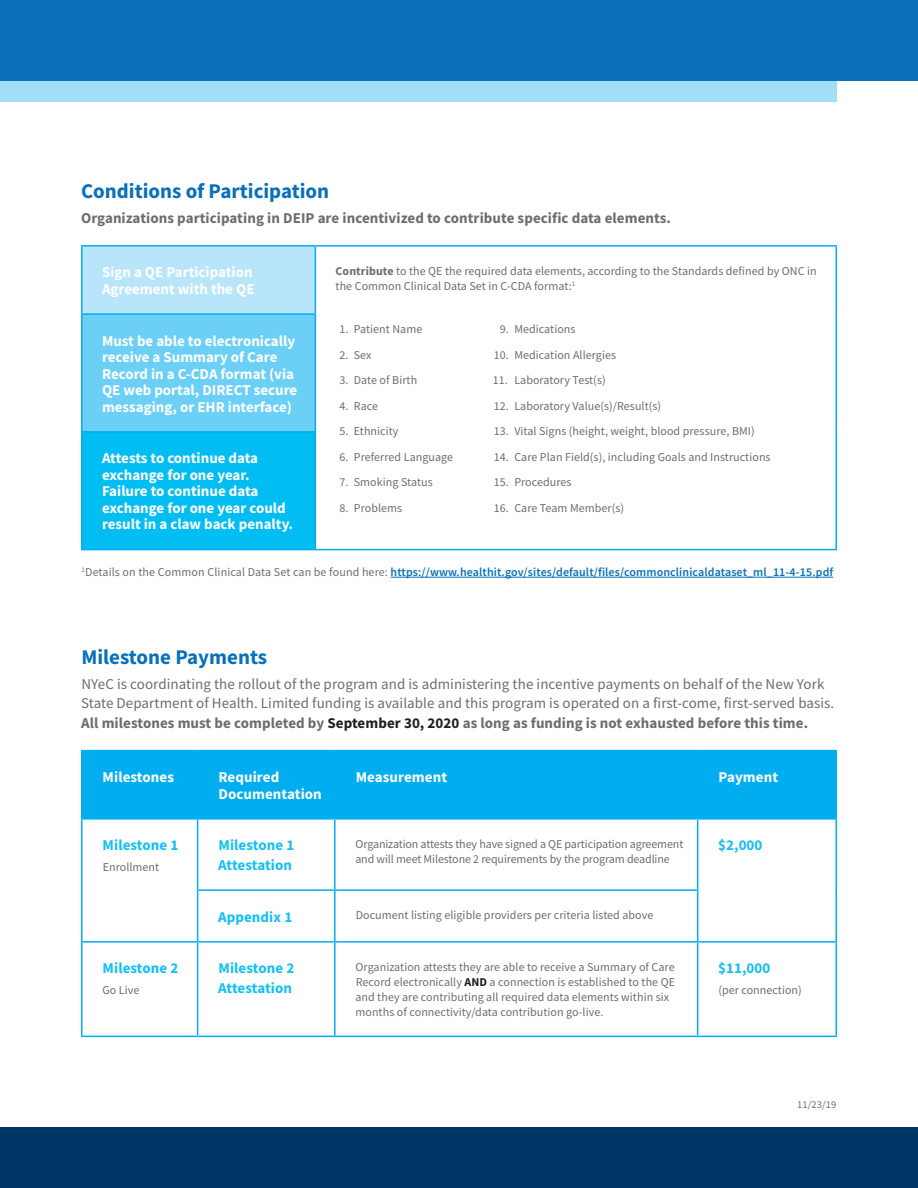
<style>
.page{position:relative;width:918px;height:1188px;background:#fff}
.page>*{position:absolute;margin:0;border:0;box-sizing:border-box;transform-origin:0 0}
.t1{font:700 21px "Source Sans Pro";color:#0970b9}
.t2{font:700 15px/16.5px "Source Sans Pro";color:#fff}
.t3{font:15px/19.5px "Source Sans Pro";letter-spacing:.005em;color:#6c6d70}
.t4{font:700 15px/19.5px "Source Sans Pro";letter-spacing:.005em;color:#15c0f2}
.t5{font:700 15px "Source Sans Pro";letter-spacing:.005em;color:#6c6d70}
.t6{font:12px/15px "Source Sans Pro";letter-spacing:.005em;color:#6c6d70}
.t7{font:600 12px "Source Sans Pro";letter-spacing:.01em;color:#0970b9}
.t8{font:10.5px "Source Sans Pro";color:#6c6d70}
.s1{font-weight:700}
.s2{font-weight:400;color:#6c6d70}
.s3{font-weight:700;color:#231f20}
</style>
<div class="page">
<div style="left:0;top:81px;width:837px;height:20px;background:#a2def8"></div>
<div style="left:0;top:0;width:918px;height:81px;background:#0970b9"></div>
<hr style="left:391px;top:577px;width:442px;height:1px;background:#0970b9">
<div style="left:82px;top:246px;width:233px;height:68px;background:#b9e5fa"></div>
<div style="left:82px;top:314px;width:233px;height:118px;background:#6bcff6"></div>
<div style="left:82px;top:432px;width:233px;height:118px;background:#01bdf2"></div>
<hr style="left:81px;top:245px;width:234px;height:2px;background:#00aeef">
<hr style="left:81px;top:247px;width:1px;height:66px;background:#00aeef">
<hr style="left:315px;top:245px;width:522px;height:2px;background:#00aeef">
<hr style="left:315px;top:247px;width:1px;height:66px;background:#00aeef">
<hr style="left:836px;top:247px;width:1px;height:67px;background:#00aeef">
<hr style="left:81px;top:313px;width:235px;height:2px;background:#00aeef">
<hr style="left:81px;top:315px;width:1px;height:116px;background:#00aeef">
<hr style="left:315px;top:315px;width:1px;height:116px;background:#00aeef">
<hr style="left:836px;top:314px;width:1px;height:118px;background:#00aeef">
<hr style="left:81px;top:431px;width:235px;height:2px;background:#00aeef">
<hr style="left:81px;top:433px;width:1px;height:116px;background:#00aeef">
<hr style="left:315px;top:433px;width:1px;height:116px;background:#00aeef">
<hr style="left:836px;top:432px;width:1px;height:117px;background:#00aeef">
<hr style="left:81px;top:549px;width:234px;height:1px;background:#00aeef">
<hr style="left:315px;top:549px;width:522px;height:1px;background:#00aeef">
<div style="left:82px;top:751px;width:753px;height:67px;background:#00aeef"></div>
<svg style="left:82px;top:820px;width:753px;height:216px"></svg>
<hr style="left:81px;top:750px;width:117px;height:1px;background:#00aeef">
<hr style="left:81px;top:751px;width:1px;height:67px;background:#00aeef">
<hr style="left:198px;top:750px;width:137px;height:1px;background:#00aeef">
<hr style="left:197px;top:751px;width:1px;height:67px;background:#00aeef">
<hr style="left:335px;top:750px;width:363px;height:1px;background:#00aeef">
<hr style="left:334px;top:751px;width:2px;height:67px;background:#00aeef">
<hr style="left:698px;top:750px;width:139px;height:1px;background:#00aeef">
<hr style="left:697px;top:751px;width:1px;height:67px;background:#00aeef">
<hr style="left:835px;top:751px;width:2px;height:67px;background:#00aeef">
<hr style="left:81px;top:818px;width:117px;height:2px;background:#00aeef">
<hr style="left:81px;top:820px;width:1px;height:70px;background:#00aeef">
<hr style="left:198px;top:818px;width:137px;height:2px;background:#00aeef">
<hr style="left:197px;top:820px;width:1px;height:69px;background:#00aeef">
<hr style="left:335px;top:818px;width:363px;height:2px;background:#00aeef">
<hr style="left:334px;top:820px;width:2px;height:69px;background:#00aeef">
<hr style="left:698px;top:818px;width:139px;height:2px;background:#00aeef">
<hr style="left:697px;top:820px;width:1px;height:69px;background:#00aeef">
<hr style="left:835px;top:820px;width:2px;height:70px;background:#00aeef">
<hr style="left:81px;top:890px;width:1px;height:51px;background:#00aeef">
<hr style="left:197px;top:889px;width:138px;height:2px;background:#00aeef">
<hr style="left:197px;top:891px;width:1px;height:50px;background:#00aeef">
<hr style="left:335px;top:889px;width:363px;height:2px;background:#00aeef">
<hr style="left:334px;top:891px;width:2px;height:50px;background:#00aeef">
<hr style="left:697px;top:891px;width:1px;height:50px;background:#00aeef">
<hr style="left:835px;top:890px;width:2px;height:51px;background:#00aeef">
<hr style="left:81px;top:941px;width:117px;height:2px;background:#00aeef">
<hr style="left:81px;top:943px;width:1px;height:93px;background:#00aeef">
<hr style="left:198px;top:941px;width:137px;height:2px;background:#00aeef">
<hr style="left:197px;top:943px;width:1px;height:93px;background:#00aeef">
<hr style="left:335px;top:941px;width:363px;height:2px;background:#00aeef">
<hr style="left:334px;top:943px;width:2px;height:93px;background:#00aeef">
<hr style="left:698px;top:941px;width:139px;height:2px;background:#00aeef">
<hr style="left:697px;top:943px;width:1px;height:93px;background:#00aeef">
<hr style="left:835px;top:943px;width:2px;height:93px;background:#00aeef">
<hr style="left:81px;top:1036px;width:117px;height:1px;background:#00aeef">
<hr style="left:198px;top:1036px;width:137px;height:1px;background:#00aeef">
<hr style="left:335px;top:1036px;width:363px;height:1px;background:#00aeef">
<hr style="left:698px;top:1036px;width:139px;height:1px;background:#00aeef">
<div style="left:0;top:1127px;width:918px;height:61px;background:#003667"></div>
<h1 class="t1" style="left:81px;top:177px;width:250px">Conditions of Participation</h1>
<p class="t5" style="left:81px;top:208px;width:592px">Organizations participating in DEIP are incentivized to contribute specific data elements.</p>
<p class="t2" style="left:102px;top:264px;width:154px">Sign a QE Participation<br>Agreement with the QE</p>
<p class="t6" style="left:336px;top:264px;width:483px"><span class="s1">Contribute</span> to the QE the required data elements, according to the Standards defined by ONC in the Common Clinical Data Set in C-CDA format:<sup>1</sup></p>
<p class="t2" style="left:102px;top:332px;width:197px">Must be able to electronically receive a Summary of Care<br>Record in a C-CDA format (via<br>QE web portal, DIRECT secure messaging, or EHR interface)</p>
<p class="t2" style="left:102px;top:450px;width:193px">Attests to continue data exchange for one year.<br>Failure to continue data exchange for one year could result in a claw back penalty.</p>
<p class="t6" style="left:500px;top:321px;width:77px">9. Medications</p>
<p class="t6" style="left:494px;top:347px;width:124px">10. Medication Allergies</p>
<p class="t6" style="left:493px;top:372px;width:114px">11. Laboratory Test(s)</p>
<p class="t6" style="left:494px;top:398px;width:169px">12. Laboratory Value(s)/Result(s)</p>
<p class="t6" style="left:494px;top:423px;width:262px">13. Vital Signs (height, weight, blood pressure, BMI)</p>
<p class="t6" style="left:494px;top:449px;width:278px">14. Care Plan Field(s), including Goals and Instructions</p>
<p class="t6" style="left:494px;top:474px;width:79px">15. Procedures</p>
<p class="t6" style="left:494px;top:500px;width:132px">16. Care Team Member(s)</p>
<p class="t6" style="left:339px;top:321px;width:84px">1. Patient Name</p>
<p class="t6" style="left:339px;top:347px;width:34px">2. Sex</p>
<p class="t6" style="left:339px;top:372px;width:79px">3. Date of Birth</p>
<p class="t6" style="left:339px;top:398px;width:40px">4. Race</p>
<p class="t6" style="left:339px;top:423px;width:61px">5. Ethnicity</p>
<p class="t6" style="left:339px;top:449px;width:115px">6. Preferred Language</p>
<p class="t6" style="left:339px;top:474px;width:95px">7. Smoking Status</p>
<p class="t6" style="left:339px;top:500px;width:64px">8. Problems</p>
<p class="t7" style="left:82px;top:564px;width:753px"><sup>1</sup><span class="s2">Details on the Common Clinical Data Set can be found here:</span> https://www.healthit.gov/sites/default/files/commonclinicaldataset_ml_11-4-15.pdf</p>
<h1 class="t1" style="left:81px;top:643px;width:187px">Milestone Payments</h1>
<p class="t3" style="left:81px;top:674px;width:755px">NYeC is coordinating the rollout of the program and is administering the incentive payments on behalf of the New York<br>State Department of Health. Limited funding is available and this program is operated on a first-come, first-served basis.<br><span class="s1">All milestones must be completed by</span> <span class="s3">September 30, 2020</span> <span class="s1">as long as funding is not exhausted before this time.</span></p>
<p class="t2" style="left:103px;top:769px;width:73px">Milestones</p>
<p class="t2" style="left:219px;top:769px;width:105px">Required<br>Documentation</p>
<p class="t2" style="left:356px;top:769px;width:93px">Measurement</p>
<p class="t2" style="left:719px;top:769px;width:61px">Payment</p>
<p class="t4" style="left:103px;top:835px;width:77px">Milestone 1</p>
<p class="t6" style="left:103px;top:859px;width:58px">Enrollment</p>
<p class="t4" style="left:103px;top:958px;width:77px">Milestone 2</p>
<p class="t6" style="left:102px;top:982px;width:38px">Go Live</p>
<p class="t4" style="left:218px;top:835px;width:78px">Milestone 1<br>Attestation</p>
<p class="t6" style="left:355px;top:837px;width:330px">Organization attests they have signed a QE participation agreement and will meet Milestone 2 requirements by the program deadline</p>
<p class="t4" style="left:718px;top:835px;width:46px">$2,000</p>
<p class="t4" style="left:218px;top:907px;width:76px">Appendix 1</p>
<p class="t6" style="left:356px;top:908px;width:299px">Document listing eligible providers per criteria listed above</p>
<p class="t4" style="left:218px;top:958px;width:78px">Milestone 2<br>Attestation</p>
<p class="t6" style="left:355px;top:960px;width:321px">Organization attests they are able to receive a Summary of Care Record electronically <span class="s3">AND</span> a connection is established to the QE and they are contributing all required data elements within six months of connectivity/data contribution go-live.</p>
<p class="t4" style="left:718px;top:958px;width:54px">$11,000</p>
<p class="t6" style="left:718px;top:982px;width:85px">(per connection)</p>
<p class="t8" style="left:797px;top:1098px;width:41px">11/23/19</p>
</div>
